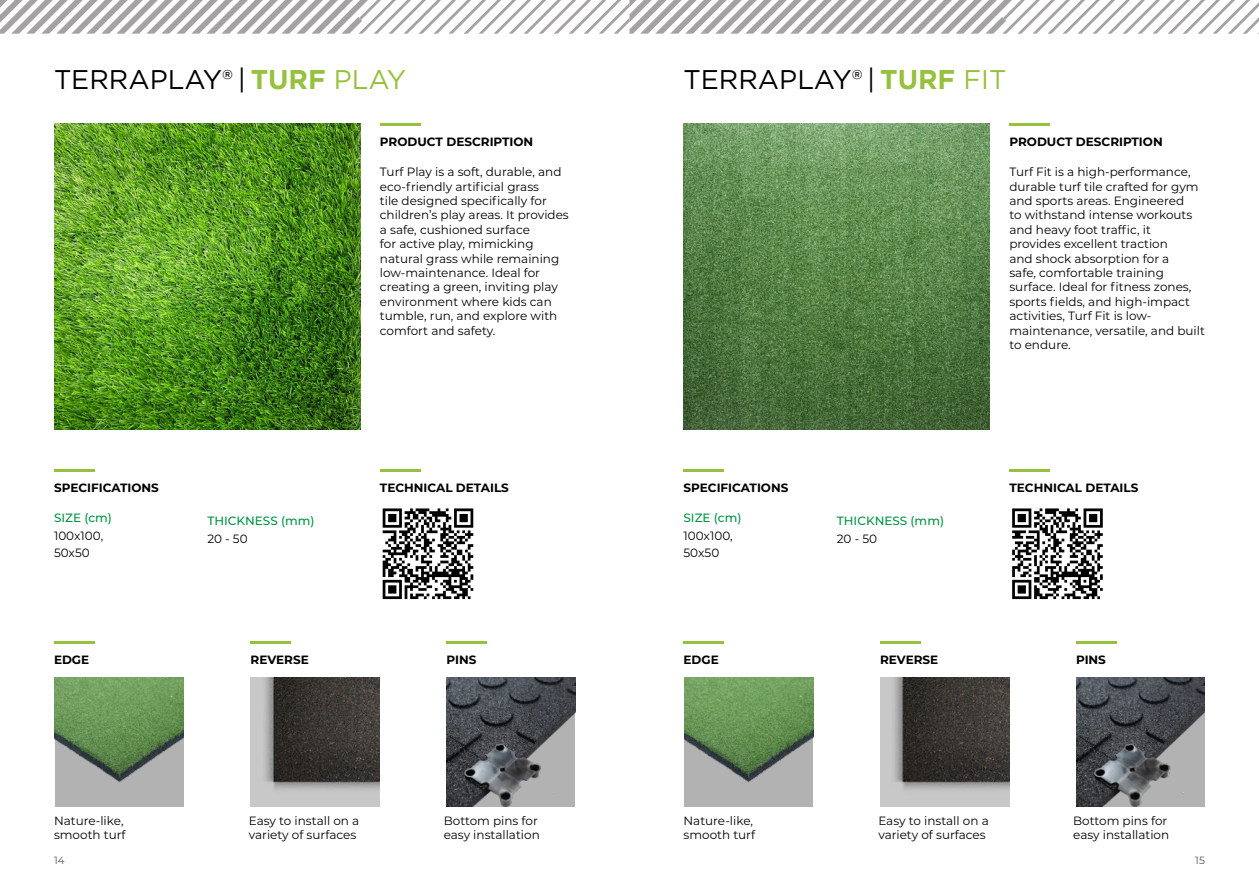
<style>
.page{position:relative;width:1259px;height:893px;background:#fff}
.page>*{position:absolute;margin:0;border:0;box-sizing:border-box;transform-origin:0 0}
.t1{font:27px "Gotham";color:#000}
.Body_text{font:12px/14.4px "Montserrat";color:#000}
.t2{font:700 12px "Montserrat";color:#000}
.t3{font:500 12px "Montserrat";color:#009444}
.t4{font:10.5px "Montserrat";color:#58595b}
.s1{font-weight:700;color:#96c13d}
.s2{color:#96c13d}
</style>
<div class="page">
<img style="left:54px;top:123px;width:306px;height:307px">
<img style="left:683px;top:123px;width:307px;height:307px">
<hr style="left:380px;top:123px;width:40px;height:3px;background:#96c13d">
<hr style="left:1009px;top:123px;width:40px;height:3px;background:#96c13d">
<hr style="left:54px;top:641px;width:40px;height:3px;background:#96c13d">
<img style="left:55px;top:678px;width:129px;height:129px">
<hr style="left:683px;top:641px;width:40px;height:3px;background:#96c13d">
<img style="left:684px;top:678px;width:129px;height:129px">
<hr style="left:251px;top:641px;width:40px;height:3px;background:#96c13d">
<hr style="left:880px;top:641px;width:40px;height:3px;background:#96c13d">
<hr style="left:446px;top:641px;width:41px;height:3px;background:#96c13d">
<img style="left:446px;top:678px;width:129px;height:129px">
<hr style="left:1076px;top:641px;width:40px;height:3px;background:#96c13d">
<img style="left:1076px;top:678px;width:129px;height:129px">
<hr style="left:380px;top:469px;width:40px;height:2px;background:#96c13d">
<svg style="left:382px;top:508px;width:92px;height:92px"></svg>
<svg style="left:383px;top:508px;width:90px;height:91px"></svg>
<hr style="left:1009px;top:469px;width:40px;height:2px;background:#96c13d">
<svg style="left:1012px;top:508px;width:90px;height:91px"></svg>
<hr style="left:54px;top:469px;width:40px;height:2px;background:#96c13d">
<hr style="left:683px;top:469px;width:40px;height:2px;background:#96c13d">
<img style="left:251px;top:678px;width:128px;height:129px">
<img style="left:880px;top:678px;width:129px;height:129px">
<svg style="left:0;top:0;width:1259px;height:34px"></svg>
<p class="t1" style="left:54px;top:62px;width:354px">TERRAPLAY® | <span class="s1">TURF</span> <span class="s2">PLAY</span></p>
<p class="t1" style="left:683px;top:62px;width:324px">TERRAPLAY® | <span class="s1">TURF</span> <span class="s2">FIT</span></p>
<p class="t2" style="left:54px;top:479px;width:106px">SPECIFICATIONS</p>
<p class="t3" style="left:54px;top:509px;width:59px">SIZE (cm)</p>
<p class="Body_text" style="left:54px;top:528px;width:51px">100x100,</p>
<p class="Body_text" style="left:54px;top:545px;width:37px">50x50</p>
<p class="t3" style="left:207px;top:512px;width:109px">THICKNESS (mm)</p>
<p class="Body_text" style="left:207px;top:531px;width:42px">20 - 50</p>
<p class="t2" style="left:380px;top:133px;width:155px">PRODUCT DESCRIPTION</p>
<p class="t2" style="left:1009px;top:133px;width:155px">PRODUCT DESCRIPTION</p>
<p class="Body_text" style="left:380px;top:164px;width:190px">Turf Play is a soft, durable, and eco-friendly artificial grass<br>tile designed specifically for children’s play areas. It provides a safe, cushioned surface<br>for active play, mimicking natural grass while remaining low-maintenance. Ideal for creating a green, inviting play environment where kids can tumble, run, and explore with comfort and safety.</p>
<p class="Body_text" style="left:1009px;top:164px;width:197px">Turf Fit is a high-performance, durable turf tile crafted for gym and sports areas. Engineered<br>to withstand intense workouts and heavy foot traffic, it provides excellent traction<br>and shock absorption for a<br>safe, comfortable training surface. Ideal for fitness zones, sports fields, and high-impact activities, Turf Fit is low&shy;maintenance, versatile, and built to endure.</p>
<p class="t2" style="left:380px;top:479px;width:130px">TECHNICAL DETAILS</p>
<p class="t2" style="left:1009px;top:479px;width:130px">TECHNICAL DETAILS</p>
<p class="t2" style="left:683px;top:479px;width:106px">SPECIFICATIONS</p>
<p class="t3" style="left:683px;top:509px;width:59px">SIZE (cm)</p>
<p class="Body_text" style="left:683px;top:528px;width:51px">100x100,</p>
<p class="Body_text" style="left:683px;top:545px;width:37px">50x50</p>
<p class="t3" style="left:837px;top:512px;width:109px">THICKNESS (mm)</p>
<p class="Body_text" style="left:837px;top:531px;width:42px">20 - 50</p>
<p class="t2" style="left:54px;top:651px;width:37px">EDGE</p>
<p class="t2" style="left:251px;top:651px;width:60px">REVERSE</p>
<p class="t2" style="left:446px;top:651px;width:31px">PINS</p>
<p class="t2" style="left:683px;top:651px;width:37px">EDGE</p>
<p class="t2" style="left:880px;top:651px;width:60px">REVERSE</p>
<p class="t2" style="left:1076px;top:651px;width:31px">PINS</p>
<p class="Body_text" style="left:54px;top:813px;width:71px">Nature-like,</p>
<p class="Body_text" style="left:54px;top:827px;width:73px">smooth turf</p>
<p class="Body_text" style="left:249px;top:813px;width:112px">Easy to install on a</p>
<p class="Body_text" style="left:249px;top:827px;width:109px">variety of surfaces</p>
<p class="Body_text" style="left:444px;top:813px;width:96px">Bottom pins for</p>
<p class="Body_text" style="left:444px;top:827px;width:97px">easy installation</p>
<p class="Body_text" style="left:683px;top:813px;width:71px">Nature-like,</p>
<p class="Body_text" style="left:683px;top:827px;width:73px">smooth turf</p>
<p class="Body_text" style="left:878px;top:813px;width:112px">Easy to install on a</p>
<p class="Body_text" style="left:878px;top:827px;width:109px">variety of surfaces</p>
<p class="Body_text" style="left:1073px;top:813px;width:96px">Bottom pins for</p>
<p class="Body_text" style="left:1073px;top:827px;width:97px">easy installation</p>
<p class="t4" style="left:54px;top:853px;width:12px">14</p>
<p class="t4" style="left:1195px;top:853px;width:11px">15</p>
</div>
